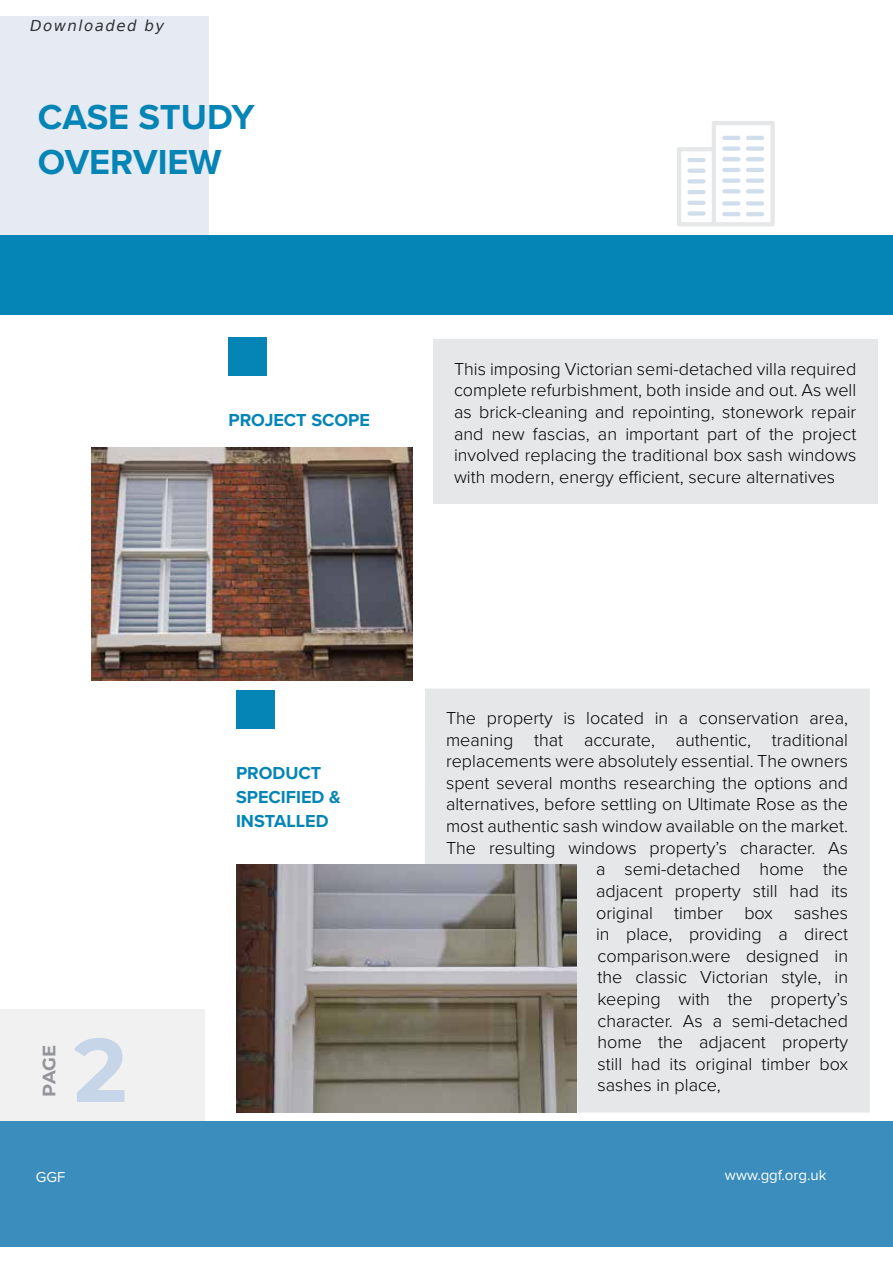
<style>
.page{position:relative;width:893px;height:1263px;background:#fff}
.page>*{position:absolute;margin:0;border:0;box-sizing:border-box;transform-origin:0 0}
.t1{font:700 90px "Montserrat";color:#c6d5e7}
.t2{font:700 36px/45px "Proxima Nova";color:#0584b6}
.t3{font:300 18px/21.6px "Proxima Nova";color:#000;text-align:justify}
.t4{font:700 18px/24px "Proxima Nova";color:#0584b6}
.t5{font:700 18px "Montserrat";color:#939598}
.t6{font:15px "Proxima Nova";color:#fff}
.t7{font:italic 15px "DejaVu Sans";letter-spacing:.1em;color:rgb(0 0 0/.8)}
</style>
<div class="page">
<div style="left:0;top:1009px;width:204px;height:238px;background:#f1f1f2"></div>
<div style="left:0;top:1121px;width:893px;height:126px;background:#3a8dbc"></div>
<div style="left:0;top:16px;width:208px;height:219px;background:#e6ebf3"></div>
<svg style="left:677px;top:121px;width:98px;height:105px"></svg>
<hr style="left:687px;top:158px;width:19px;height:4px;background:#d0ddeb;border-radius:2px">
<hr style="left:687px;top:169px;width:19px;height:4px;background:#d0ddeb;border-radius:2px">
<div style="left:687px;top:179px;width:19px;height:5px;background:#d0ddeb;border-radius:2px"></div>
<hr style="left:687px;top:190px;width:19px;height:4px;background:#d0ddeb;border-radius:2px">
<hr style="left:687px;top:201px;width:19px;height:4px;background:#d0ddeb;border-radius:2px">
<div style="left:687px;top:211px;width:19px;height:5px;background:#d0ddeb;border-radius:2px"></div>
<hr style="left:722px;top:136px;width:18px;height:4px;background:#d0ddeb;border-radius:2px">
<div style="left:722px;top:146px;width:18px;height:5px;background:#d0ddeb;border-radius:2px"></div>
<hr style="left:722px;top:157px;width:18px;height:4px;background:#d0ddeb;border-radius:2px">
<hr style="left:722px;top:168px;width:18px;height:4px;background:#d0ddeb;border-radius:2px">
<div style="left:722px;top:178px;width:18px;height:5px;background:#d0ddeb;border-radius:2px"></div>
<hr style="left:722px;top:189px;width:18px;height:4px;background:#d0ddeb;border-radius:2px">
<hr style="left:746px;top:136px;width:18px;height:4px;background:#d0ddeb;border-radius:2px">
<div style="left:746px;top:146px;width:18px;height:5px;background:#d0ddeb;border-radius:2px"></div>
<hr style="left:746px;top:157px;width:18px;height:4px;background:#d0ddeb;border-radius:2px">
<hr style="left:746px;top:168px;width:18px;height:4px;background:#d0ddeb;border-radius:2px">
<div style="left:746px;top:178px;width:18px;height:5px;background:#d0ddeb;border-radius:2px"></div>
<hr style="left:746px;top:189px;width:18px;height:4px;background:#d0ddeb;border-radius:2px">
<div style="left:722px;top:201px;width:18px;height:5px;background:#d0ddeb;border-radius:2px"></div>
<hr style="left:722px;top:212px;width:18px;height:4px;background:#d0ddeb;border-radius:2px">
<div style="left:746px;top:201px;width:18px;height:5px;background:#d0ddeb;border-radius:2px"></div>
<hr style="left:746px;top:212px;width:18px;height:4px;background:#d0ddeb;border-radius:2px">
<div style="left:228px;top:338px;width:39px;height:38px;background:#0584b6"></div>
<div style="left:0;top:235px;width:893px;height:80px;background:#0584b6"></div>
<div style="left:433px;top:339px;width:445px;height:165px;background:#e6e7e8"></div>
<div style="left:236px;top:690px;width:39px;height:39px;background:#0584b6"></div>
<div style="left:425px;top:689px;width:445px;height:423px;background:#e6e7e8"></div>
<img style="left:92px;top:448px;width:320px;height:233px">
<img style="left:236px;top:864px;width:341px;height:248px">
<p class="t7" style="left:30px;top:17px;width:136px">Downloaded by</p>
<h2 class="t2" style="left:38px;top:94px;width:218px">CASE STUDY<br>OVERVIEW</h2>
<p class="t4" style="left:228px;top:407px;width:143px">PROJECT SCOPE</p>
<p class="t3" style="left:454px;top:357px;width:404px">This imposing Victorian semi-detached villa required complete refurbishment, both inside and out. As well as brick-cleaning and repointing, stonework repair and new fascias, an important part of the project involved replacing the traditional box sash windows with modern, energy efficient, secure alternatives</p>
<p class="t5" style="left:36px;top:1096px;width:53px;rotate:-90deg">PAGE</p>
<h1 class="t1" style="left:74px;top:1005px;width:55px">2</h1>
<p class="t6" style="left:36px;top:1166px;width:31px">GGF</p>
<p class="t4" style="left:236px;top:760px;width:106px">PRODUCT<br>SPECIFIED &amp;<br>INSTALLED</p>
<p class="t3" style="left:446px;top:706px;width:403px">The property is located in a conservation area,</p>
<p class="t3" style="left:446px;top:728px;width:403px">meaning that accurate, authentic, traditional</p>
<p class="t3" style="left:446px;top:749px;width:403px">replacements were absolutely essential. The owners</p>
<p class="t3" style="left:446px;top:771px;width:404px">spent several months researching the options and</p>
<p class="t3" style="left:446px;top:793px;width:403px">alternatives, before settling on Ultimate Rose as the</p>
<p class="t3" style="left:446px;top:814px;width:403px">most authentic sash window available on the market.</p>
<p class="t3" style="left:446px;top:836px;width:404px">The resulting windows property’s character. As</p>
<p class="t3" style="left:596px;top:857px;width:253px">a semi-detached home the</p>
<p class="t3" style="left:596px;top:879px;width:253px">adjacent property still had its</p>
<p class="t3" style="left:596px;top:901px;width:253px">original timber box sashes</p>
<p class="t3" style="left:596px;top:922px;width:254px">in place, providing a direct</p>
<p class="t3" style="left:598px;top:944px;width:252px">comparison.were designed in</p>
<p class="t3" style="left:598px;top:965px;width:252px">the classic Victorian style, in</p>
<p class="t3" style="left:598px;top:987px;width:252px">keeping with the property’s</p>
<p class="t3" style="left:598px;top:1009px;width:252px">character. As a semi-detached</p>
<p class="t3" style="left:598px;top:1030px;width:252px">home the adjacent property</p>
<p class="t3" style="left:598px;top:1052px;width:252px">still had its original timber box</p>
<p class="t3" style="left:598px;top:1073px;width:125px">sashes in place,</p>
<p class="t6" style="left:725px;top:1164px;width:103px">www.ggf.org.uk</p>
</div>
